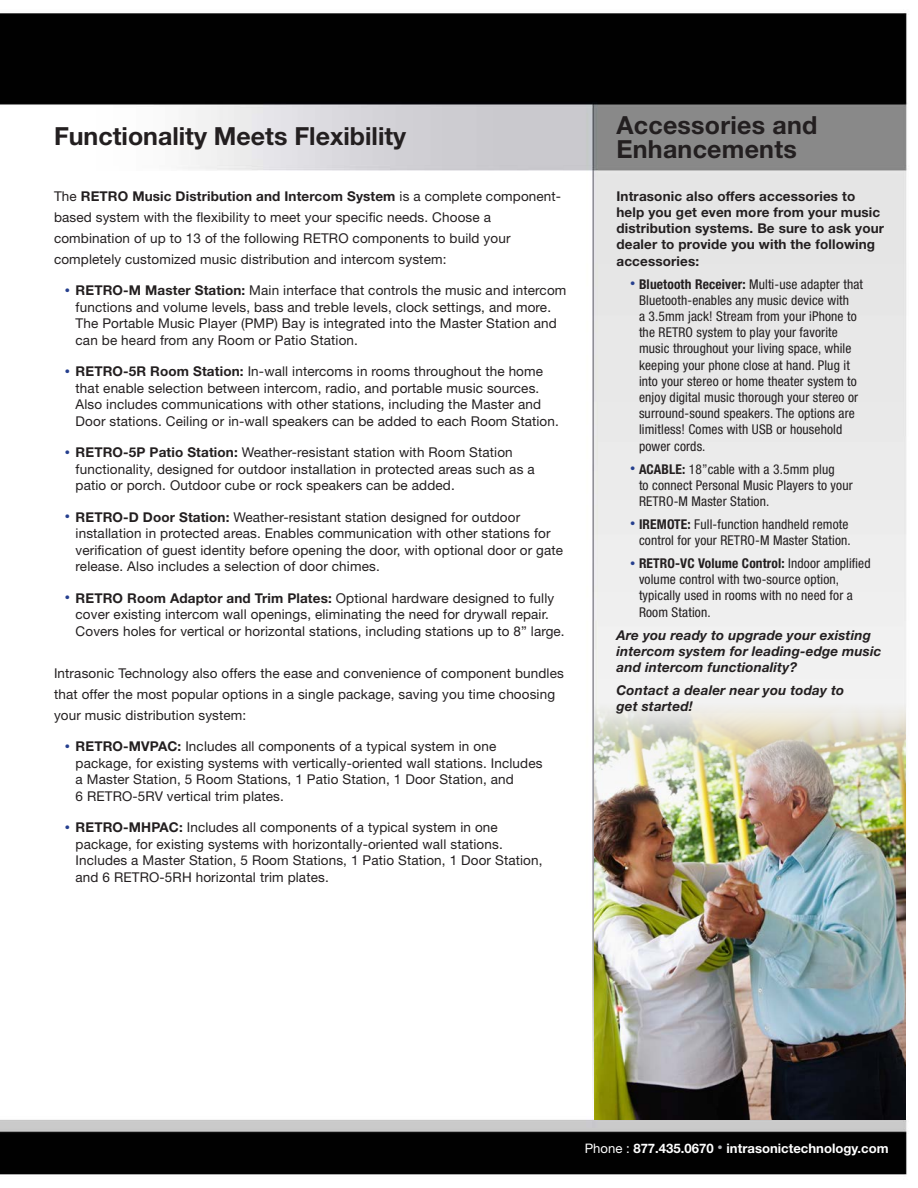
<style>
.page{position:relative;width:918px;height:1188px;background:#fff}
.page>*{position:absolute;margin:0;border:0;box-sizing:border-box;transform-origin:0 0}
.t1{font:700 24.9px/24px "Helvetica Neue";color:#231f20}
.t2{font:13.5px/21px "Helvetica Neue";letter-spacing:.01em;color:#231f20}
.t3{font:condensed 13.5px/16.2px "Helvetica Neue";letter-spacing:.01em;color:#231f20}
.t4{font:700 13.5px/16.2px "Helvetica Neue";letter-spacing:.01em;color:#231f20}
.t5{font:italic 700 13.5px/16.2px "Helvetica Neue";letter-spacing:.01em;color:#231f20}
.t6{font:700 13.2px "Helvetica Neue";color:#fff}
.s1{font-weight:700}
.s2{font-size:10.5px;color:#253f8e}
.s3{font-weight:400}
.s4{font-weight:400;font-size:10.5px;color:#b2b3b7}
</style>
<div class="page">
<img style="left:0;top:13px;width:907px;height:1162px">
<img style="left:594px;top:657px;width:312px;height:463px">
<p class="t1" style="left:54px;top:123px;width:354px">Functionality Meets Flexibility</p>
<p class="t2" style="left:54px;top:185px;width:509px">The <span class="s1">RETRO Music Distribution and Intercom System</span> is a complete component&shy;based system with the flexibility to meet your specific needs. Choose a combination of up to 13 of the following RETRO components to build your completely customized music distribution and intercom system:</p>
<p class="t2" style="left:65px;top:280px;width:503px"><span class="s2">•</span> <span class="s1">RETRO-M Master Station:</span> Main interface that controls the music and intercom</p>
<p class="t2" style="left:76px;top:296px;width:477px">functions and volume levels, bass and treble levels, clock settings, and more.</p>
<p class="t2" style="left:76px;top:313px;width:483px">The Portable Music Player (PMP) Bay is integrated into the Master Station and</p>
<p class="t2" style="left:76px;top:329px;width:284px">can be heard from any Room or Patio Station.</p>
<p class="t2" style="left:65px;top:361px;width:480px"><span class="s2">•</span> <span class="s1">RETRO-5R Room Station:</span> In-wall intercoms in rooms throughout the home</p>
<p class="t2" style="left:76px;top:377px;width:465px">that enable selection between intercom, radio, and portable music sources.</p>
<p class="t2" style="left:76px;top:394px;width:467px">Also includes communications with other stations, including the Master and</p>
<p class="t2" style="left:76px;top:410px;width:485px">Door stations. Ceiling or in-wall speakers can be added to each Room Station.</p>
<p class="t2" style="left:65px;top:442px;width:449px"><span class="s2">•</span> <span class="s1">RETRO-5P Patio Station:</span> Weather-resistant station with Room Station</p>
<p class="t2" style="left:76px;top:458px;width:461px">functionality, designed for outdoor installation in protected areas such as a</p>
<p class="t2" style="left:76px;top:475px;width:381px">patio or porch. Outdoor cube or rock speakers can be added.</p>
<p class="t2" style="left:65px;top:506px;width:457px"><span class="s2">•</span> <span class="s1">RETRO-D Door Station:</span> Weather-resistant station designed for outdoor</p>
<p class="t2" style="left:76px;top:523px;width:476px">installation in protected areas. Enables communication with other stations for</p>
<p class="t2" style="left:76px;top:539px;width:489px">verification of guest identity before opening the door, with optional door or gate</p>
<p class="t2" style="left:76px;top:556px;width:306px">release. Also includes a selection of door chimes.</p>
<p class="t2" style="left:65px;top:587px;width:491px"><span class="s2">•</span> <span class="s1">RETRO Room Adaptor and Trim Plates:</span> Optional hardware designed to fully</p>
<p class="t2" style="left:76px;top:604px;width:475px">cover existing intercom wall openings, eliminating the need for drywall repair.</p>
<p class="t2" style="left:76px;top:620px;width:491px">Covers holes for vertical or horizontal stations, including stations up to 8” large.</p>
<p class="t2" style="left:54px;top:662px;width:511px">Intrasonic Technology also offers the ease and convenience of component bundles that offer the most popular options in a single package, saving you time choosing your music distribution system:</p>
<p class="t2" style="left:65px;top:736px;width:433px"><span class="s2">•</span> <span class="s1">RETRO-MVPAC:</span> Includes all components of a typical system in one</p>
<p class="t2" style="left:76px;top:752px;width:468px">package, for existing systems with vertically-oriented wall stations. Includes</p>
<p class="t2" style="left:76px;top:769px;width:440px">a Master Station, 5 Room Stations, 1 Patio Station, 1 Door Station, and</p>
<p class="t2" style="left:76px;top:785px;width:210px">6 RETRO-5RV vertical trim plates.</p>
<p class="t2" style="left:65px;top:817px;width:434px"><span class="s2">•</span> <span class="s1">RETRO-MHPAC:</span> Includes all components of a typical system in one</p>
<p class="t2" style="left:76px;top:833px;width:429px">package, for existing systems with horizontally-oriented wall stations.</p>
<p class="t2" style="left:76px;top:850px;width:468px">Includes a Master Station, 5 Room Stations, 1 Patio Station, 1 Door Station,</p>
<p class="t2" style="left:76px;top:866px;width:255px">and 6 RETRO-5RH horizontal trim plates.</p>
<p class="t1" style="left:616px;top:113px;width:202px">Accessories and<br>Enhancements</p>
<p class="t4" style="left:616px;top:188px;width:269px">Intrasonic also offers accessories to help you get even more from your music distribution systems. Be sure to ask your dealer to provide you with the following accessories:</p>
<p class="t3" style="left:639px;top:276px;width:226px;text-indent:-9px"><span class="s2">•</span> <span class="s1">Bluetooth Receiver:</span> Multi-use adapter that Bluetooth-enables any music device with<br>a 3.5mm jack! Stream from your iPhone to the RETRO system to play your favorite music throughout your living space, while keeping your phone close at hand. Plug it into your stereo or home theater system to enjoy digital music thorough your stereo or surround-sound speakers. The options are limitless! Comes with USB or household power cords.</p>
<p class="t3" style="left:639px;top:461px;width:215px;text-indent:-9px"><span class="s2">•</span> <span class="s1">ACABLE:</span> 18”cable with a 3.5mm plug<br>to connect Personal Music Players to your<br>RETRO-M Master Station.</p>
<p class="t3" style="left:630px;top:516px;width:222px;text-align:right"><span class="s2">•</span> <span class="s1">IREMOTE:</span> Full-function handheld remote control for your RETRO-M Master Station.</p>
<p class="t3" style="left:639px;top:555px;width:233px;text-indent:-9px"><span class="s2">•</span> <span class="s1">RETRO-VC Volume Control:</span> Indoor amplified volume control with two-source option, typically used in rooms with no need for a Room Station.</p>
<p class="t5" style="left:616px;top:626px;width:266px">Are you ready to upgrade your existing intercom system for leading-edge music and intercom functionality?</p>
<p class="t5" style="left:616px;top:682px;width:229px">Contact a dealer near you today to get started!</p>
<p class="t6" style="left:585px;top:1140px;width:305px"><span class="s3">Phone :</span> 877.435.0670 <span class="s4">•</span> intrasonictechnology.com</p>
</div>
